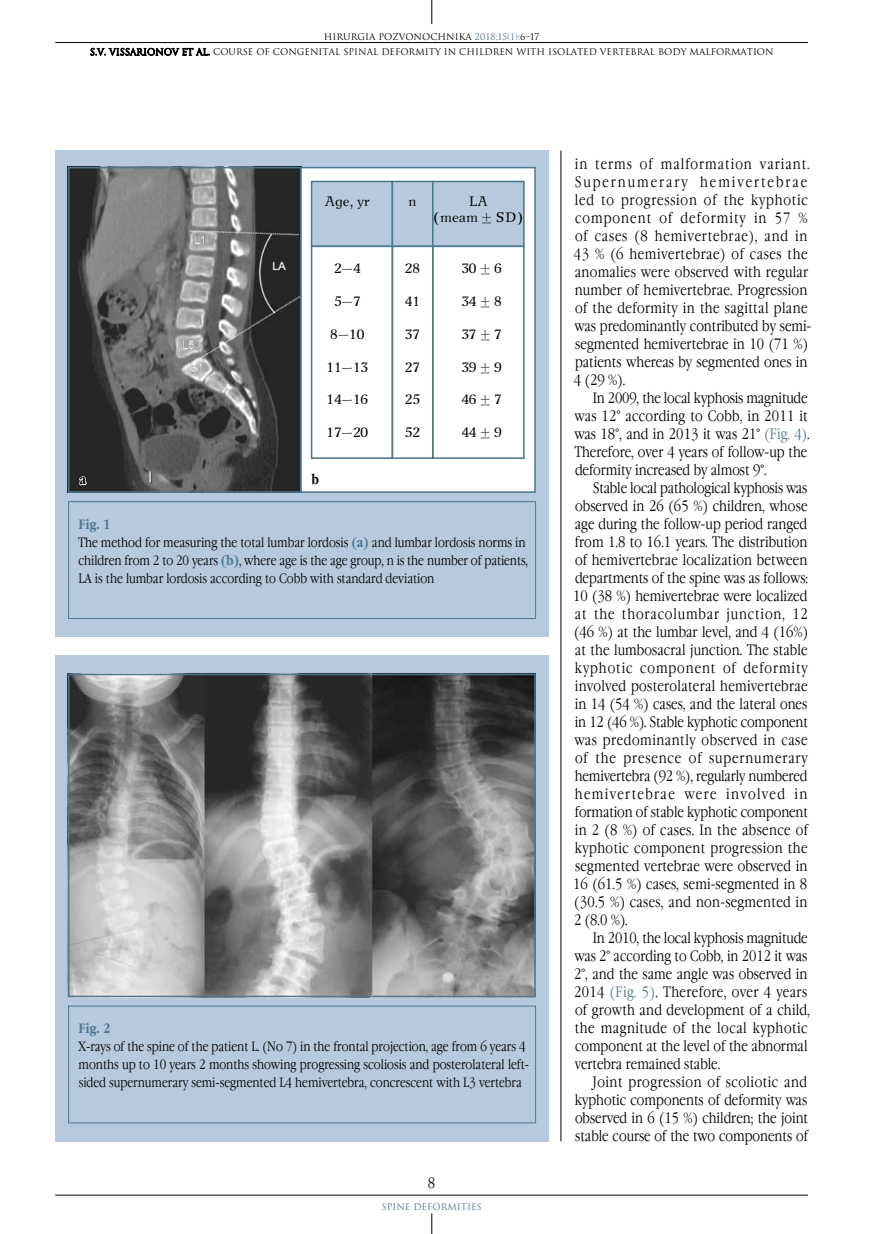
<style>
.page{position:relative;width:893px;height:1234px;background:#fff}
.page>*{position:absolute;margin:0;border:0;box-sizing:border-box;transform-origin:0 0}
.t1{font:300 15px/18px "Garamond Narrow C";letter-spacing:.01em;color:#000}
.t2{font:13.65px/16.4px "New Journal C";color:#000;text-align:center}
.t3{font:300 13.5px/18px "Garamond Narrow C";color:#000}
.t4{font:700 13.5px "Garamond Narrow C";color:#4b7792}
.t5{font:700 13.5px "Garamond Narrow C";color:#000}
.t6{font:9px "Romul";color:#000}
.t7{font:9px "Romul";color:#4b7792}
.s1{color:#4b7792}
.s2{font-weight:700;color:#4b7792}
</style>
<div class="page">
<hr style="left:55px;top:42px;width:753px;height:1px;background:#000">
<svg style="left:432px;top:0;width:1px;height:24px"></svg>
<hr style="left:55px;top:1194px;width:753px;height:1px;background:#000">
<svg style="left:432px;top:1213px;width:1px;height:20px"></svg>
<svg style="left:90px;top:47px;width:120px;height:9px"></svg>
<hr style="left:561px;top:150px;width:1px;height:990px;background:#000">
<div style="left:55px;top:150px;width:493px;height:486px;background:#b7cadd"></div>
<div style="left:55px;top:654px;width:493px;height:486px;background:#b7cadd"></div>
<div style="left:68px;top:501px;width:468px;height:117px;border:1px solid #4b7792"></div>
<div style="left:68px;top:1005px;width:468px;height:117px;border:1px solid #4b7792"></div>
<img style="left:71px;top:170px;width:228px;height:319px">
<div style="left:68px;top:167px;width:234px;height:325px;border:2px solid #4b7792"></div>
<img style="left:71px;top:676px;width:462px;height:317px">
<div style="left:68px;top:673px;width:468px;height:323px;border:2px solid #4b7792"></div>
<div style="left:301px;top:168px;width:234px;height:324px;background:#fff"></div>
<div style="left:311px;top:181px;width:82px;height:66px;background:#b7cadd;border:2px solid #4b7792"></div>
<div style="left:392px;top:181px;width:42px;height:66px;background:#b7cadd;border:2px solid #4b7792"></div>
<div style="left:432px;top:181px;width:93px;height:66px;background:#b7cadd;border:2px solid #4b7792"></div>
<div style="left:311px;top:245px;width:82px;height:214px;border:2px solid #4b7792"></div>
<div style="left:392px;top:245px;width:42px;height:214px;border:2px solid #4b7792"></div>
<div style="left:432px;top:245px;width:93px;height:214px;border:2px solid #4b7792"></div>
<div style="left:300px;top:167px;width:236px;height:325px;border:2px solid #4b7792"></div>
<svg style="left:78px;top:471px;width:10px;height:15px"></svg>
<svg style="left:310px;top:489px;width:10px;height:4px"></svg>
<p class="t6" style="left:324px;top:31px;width:217px">HIRURGIA POZVONOCHNIKA <span class="s1">2018;15(1):</span>6–17</p>
<p class="t6" style="left:90px;top:47px;width:685px">S.V. VISSARIONOV ET AL. COURSE OF CONGENITAL SPINAL DEFORMITY IN CHILDREN WITH ISOLATED VERTEBRAL BODY MALFORMATION</p>
<p class="t2" style="left:325px;top:193px;width:47px">Age, yr</p>
<p class="t2" style="left:334px;top:260px;width:28px">2–4</p>
<p class="t2" style="left:334px;top:293px;width:28px">5–7</p>
<p class="t2" style="left:330px;top:325px;width:36px">8–10</p>
<p class="t2" style="left:326px;top:358px;width:43px">11–13</p>
<p class="t2" style="left:326px;top:391px;width:43px">14–16</p>
<p class="t2" style="left:326px;top:424px;width:43px">17–20</p>
<p class="t5" style="left:79px;top:472px;width:8px">а</p>
<p class="t5" style="left:311px;top:472px;width:9px">b</p>
<p class="t2" style="left:408px;top:193px;width:10px">n</p>
<p class="t2" style="left:433px;top:193px;width:93px">LA<br>(meam ± SD)</p>
<p class="t2" style="left:405px;top:260px;width:17px">28</p>
<p class="t2" style="left:405px;top:293px;width:17px">41</p>
<p class="t2" style="left:405px;top:325px;width:17px">37</p>
<p class="t2" style="left:405px;top:358px;width:17px">27</p>
<p class="t2" style="left:405px;top:391px;width:17px">25</p>
<p class="t2" style="left:405px;top:424px;width:17px">52</p>
<p class="t2" style="left:461px;top:260px;width:42px">30 ± 6</p>
<p class="t2" style="left:461px;top:293px;width:42px">34 ± 8</p>
<p class="t2" style="left:461px;top:325px;width:42px">37 ± 7</p>
<p class="t2" style="left:461px;top:358px;width:42px">39 ± 9</p>
<p class="t2" style="left:461px;top:391px;width:42px">46 ± 7</p>
<p class="t2" style="left:461px;top:424px;width:42px">44 ± 9</p>
<p class="t3" style="left:78px;top:515px;width:451px"><span class="s2">Fig. 1<br></span>The method for measuring the total lumbar lordosis <span class="s2">(а)</span> and lumbar lordosis norms in children from 2 to 20 years <span class="s2">(b)</span>, where age is the age group, n is the number of patients, LA is the lumbar lordosis according to Cobb with standard deviation</p>
<p class="t4" style="left:79px;top:1020px;width:33px">Fig. 2</p>
<p class="t3" style="left:78px;top:1037px;width:453px">X-rays of the spine of the patient L. (No 7) in the frontal projection, age from 6 years 4 months up to 10 years 2 months showing progressing scoliosis and posterolateral left&shy;sided supernumerary semi-segmented L4 hemivertebra, concrescent with L3 vertebra</p>
<p class="t1" style="left:428px;top:1173px;width:9px">8</p>
<p class="t7" style="left:382px;top:1200px;width:102px">SPINE DEFORMITIES</p>
<p class="t1" style="left:574px;top:155px;width:239px">in terms of malformation variant.<br>Supernumerary hemivertebrae led to progression of the kyphotic component of deformity in 57 % of cases (8 hemivertebrae), and in 43 % (6 hemivertebrae) of cases the anomalies were observed with regular number of hemivertebrae. Progression of the deformity in the sagittal plane was predominantly contributed by semi&shy;segmented hemivertebrae in 10 (71 %) patients whereas by segmented ones in 4 (29 %).</p>
<p class="t1" style="left:574px;top:389px;width:237px;text-indent:18px">In 2009, the local kyphosis magnitude was 12° according to Cobb, in 2011 it was 18°, and in 2013 it was 21° <span class="s1">(Fig. 4)</span>.<br>Therefore, over 4 years of follow-up the deformity increased by almost 9°.</p>
<p class="t1" style="left:573px;top:479px;width:237px;text-align:justify;text-indent:20px">Stable local pathological kyphosis was observed in 26 (65 %) children, whose age during the follow-up period ranged from 1.8 to 16.1 years. The distribution of hemivertebrae localization between departments of the spine was as follows:<br>10 (38 %) hemivertebrae were localized at the thoracolumbar junction, 12 (46 %) at the lumbar level, and 4 (16%) at the lumbosacral junction. The stable kyphotic component of deformity involved posterolateral hemivertebrae in 14 (54 %) cases, and the lateral ones in 12 (46 %). Stable kyphotic component was predominantly observed in case of the presence of supernumerary hemivertebra (92 %), regularly numbered hemivertebrae were involved in formation of stable kyphotic component in 2 (8 %) of cases. In the absence of kyphotic component progression the segmented vertebrae were observed in 16 (61.5 %) cases, semi-segmented in 8 (30.5 %) cases, and non-segmented in 2 (8.0 %).</p>
<p class="t1" style="left:574px;top:929px;width:237px;text-indent:19px">In 2010, the local kyphosis magnitude was 2° according to Cobb, in 2012 it was 2°, and the same angle was observed in 2014 <span class="s1">(Fig. 5)</span>. Therefore, over 4 years of growth and development of a child, the magnitude of the local kyphotic component at the level of the abnormal vertebra remained stable.</p>
<p class="t1" style="left:575px;top:1073px;width:235px;text-align:justify;text-indent:17px">Joint progression of scoliotic and kyphotic components of deformity was observed in 6 (15 %) children; the joint stable course of the two components of</p>
</div>
